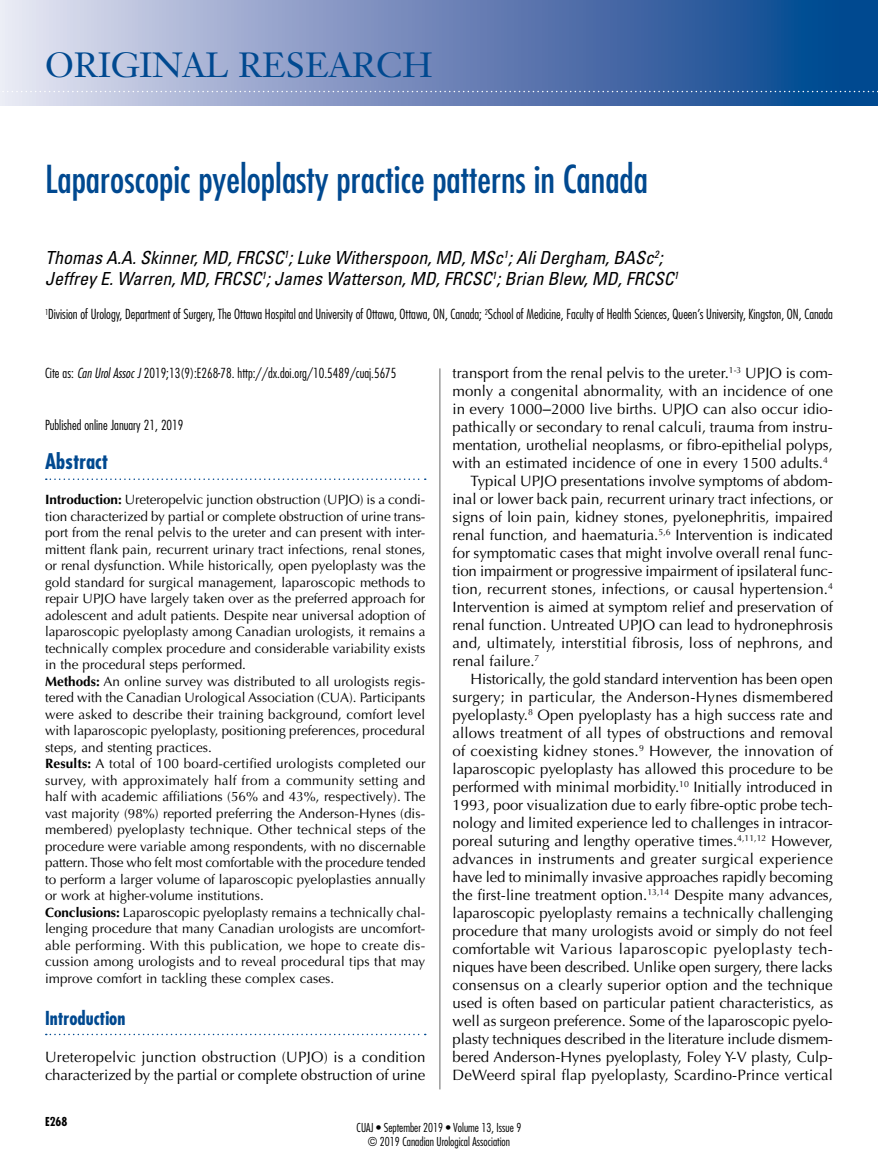
<style>
.page{position:relative;width:878px;height:1175px;background:#fff}
.page>*{position:absolute;margin:0;border:0;box-sizing:border-box;transform-origin:0 0}
.t1{font:condensed 37.5px "Futura";color:#004990}
.t2{font:34.5px "Janson Text";letter-spacing:.27em;color:#004990}
.t3{font:700 condensed 21px "Futura";color:#004990}
.t4{font:700 condensed 18.75px "Futura";color:#004990}
.t5{font:italic condensed 18px/21px "Univers";color:#000}
.t6{font:15px/18px "Optima";color:#000}
.t7{font:15px "Optima";letter-spacing:.02em;color:#000}
.t8{font:15px "Optima";letter-spacing:.035em;color:#000}
.t9{font:13.5px/16.5px "Optima";color:#000}
.t10{font:300 condensed 13.5px "Futura";color:#000}
.t11{font:300 condensed 12px/14.4px "Futura";color:#000;text-align:center}
.t12{font:700 condensed 12px "Futura";color:#000}
.s1{font-style:italic}
.s2{font-weight:700}
.s3{font-family:"Inai Mathi"}
</style>
<div class="page">
<svg style="left:0;top:0;width:878px;height:105px;background:#708bbb"></svg>
<hr style="left:439px;top:368px;width:1px;height:721px;background:#000">
<svg style="left:0;top:91px;width:878px;height:1px"></svg>
<svg style="left:46px;top:478px;width:379px;height:2px"></svg>
<svg style="left:46px;top:1033px;width:379px;height:2px"></svg>
<h2 class="t2" style="left:45px;top:43px;width:389px">ORIGINAL RESEARCH</h2>
<h1 class="t1" style="left:45px;top:155px;width:604px">Laparoscopic pyeloplasty practice patterns in Canada</h1>
<p class="t5" style="left:45px;top:247px;width:635px">Thomas A.A. Skinner, MD, FRCSC<sup>1</sup>; Luke Witherspoon, MD, MSc<sup>1</sup>; Ali Dergham, BASc<sup>2</sup>;<br>Jeffrey E. Warren, MD, FRCSC<sup>1</sup>; James Watterson, MD, FRCSC<sup>1</sup>; Brian Blew, MD, FRCSC<sup>1</sup></p>
<p class="t10" style="left:45px;top:306px;width:789px"><sup>1</sup>Division of Urology, Department of Surgery, The Ottawa Hospital and University of Ottawa, Ottawa, ON, Canada; <sup>2</sup>School of Medicine, Faculty of Health Sciences, Queen’s University, Kingston, ON, Canada</p>
<p class="t10" style="left:45px;top:364px;width:353px">Cite as: <span class="s1">Can Urol Assoc J</span> 2019;13(9):E268-78. http://dx.doi.org/10.5489/cuaj.5675</p>
<p class="t10" style="left:45px;top:417px;width:140px">Published online January 21, 2019</p>
<h3 class="t3" style="left:45px;top:448px;width:65px">Abstract</h3>
<p class="t9" style="left:45px;top:491px;width:382px"><span class="s2">Introduction:</span> Ureteropelvic junction obstruction (UPJO) is a condi&shy;tion characterized by partial or complete obstruction of urine trans&shy;port from the renal pelvis to the ureter and can present with inter&shy;mittent flank pain, recurrent urinary tract infections, renal stones, or renal dysfunction. While historically, open pyeloplasty was the gold standard for surgical management, laparoscopic methods to repair UPJO have largely taken over as the preferred approach for adolescent and adult patients. Despite near universal adoption of laparoscopic pyeloplasty among Canadian urologists, it remains a technically complex procedure and considerable variability exists in the procedural steps performed.<br><span class="s2">Methods:</span> An online survey was distributed to all urologists regis&shy;tered with the Canadian Urological Association (CUA). Participants were asked to describe their training background, comfort level with laparoscopic pyeloplasty, positioning preferences, procedural steps, and stenting practices.<br><span class="s2">Results:</span> A total of 100 board-certified urologists completed our survey, with approximately half from a community setting and half with academic affiliations (56% and 43%, respectively). The vast majority (98%) reported preferring the Anderson-Hynes (dis&shy;membered) pyeloplasty technique. Other technical steps of the procedure were variable among respondents, with no discernable pattern. Those who felt most comfortable with the procedure tended to perform a larger volume of laparoscopic pyeloplasties annually or work at higher-volume institutions.<br><span class="s2">Conclusions:</span> Laparoscopic pyeloplasty remains a technically chal&shy;lenging procedure that many Canadian urologists are uncomfort&shy;able performing. With this publication, we hope to create dis&shy;cussion among urologists and to reveal procedural tips that may improve comfort in tackling these complex cases.</p>
<p class="t4" style="left:45px;top:1005px;width:82px">Introduction</p>
<p class="t6" style="left:45px;top:1048px;width:382px">Ureteropelvic junction obstruction (UPJO) is a condition characterized by the partial or complete obstruction of urine</p>
<p class="t6" style="left:452px;top:364px;width:382px">transport from the renal pelvis to the ureter.<sup>1-3</sup> UPJO is com-</p>
<p class="t6" style="left:452px;top:382px;width:382px">monly a congenital abnormality, with an incidence of one</p>
<p class="t6" style="left:452px;top:400px;width:382px">in every 1000<span class="s3">‒</span>2000 live births. UPJO can also occur idio-</p>
<p class="t6" style="left:452px;top:418px;width:382px">pathically or secondary to renal calculi, trauma from instru-</p>
<p class="t6" style="left:452px;top:436px;width:382px">mentation, urothelial neoplasms, or fibro-epithelial polyps,</p>
<p class="t6" style="left:452px;top:454px;width:377px">with an estimated incidence of one in every 1500 adults.<sup>4</sup></p>
<p class="t6" style="left:470px;top:472px;width:364px">Typical UPJO presentations involve symptoms of abdom-</p>
<p class="t6" style="left:452px;top:490px;width:382px">inal or lower back pain, recurrent urinary tract infections, or</p>
<p class="t6" style="left:452px;top:508px;width:382px">signs of loin pain, kidney stones, pyelonephritis, impaired</p>
<p class="t6" style="left:452px;top:526px;width:382px">renal function, and haematuria.<sup>5,6</sup> Intervention is indicated</p>
<p class="t6" style="left:452px;top:544px;width:382px">for symptomatic cases that might involve overall renal func-</p>
<p class="t6" style="left:452px;top:562px;width:382px">tion impairment or progressive impairment of ipsilateral func-</p>
<p class="t6" style="left:452px;top:580px;width:382px">tion, recurrent stones, infections, or causal hypertension.<sup>4</sup></p>
<p class="t6" style="left:452px;top:598px;width:382px">Intervention is aimed at symptom relief and preservation of</p>
<p class="t6" style="left:452px;top:616px;width:382px">renal function. Untreated UPJO can lead to hydronephrosis</p>
<p class="t6" style="left:452px;top:634px;width:382px">and, ultimately, interstitial fibrosis, loss of nephrons, and</p>
<p class="t6" style="left:452px;top:652px;width:88px">renal failure.<sup>7</sup></p>
<p class="t6" style="left:470px;top:670px;width:364px">Historically, the gold standard intervention has been open</p>
<p class="t6" style="left:452px;top:688px;width:382px">surgery; in particular, the Anderson-Hynes dismembered</p>
<p class="t6" style="left:452px;top:706px;width:382px">pyeloplasty.<sup>8</sup> Open pyeloplasty has a high success rate and</p>
<p class="t6" style="left:452px;top:724px;width:382px">allows treatment of all types of obstructions and removal</p>
<p class="t6" style="left:452px;top:742px;width:382px">of coexisting kidney stones.<sup>9</sup> However, the innovation of</p>
<p class="t6" style="left:452px;top:760px;width:382px">laparoscopic pyeloplasty has allowed this procedure to be</p>
<p class="t6" style="left:452px;top:778px;width:382px">performed with minimal morbidity.<sup>10</sup> Initially introduced in</p>
<p class="t6" style="left:452px;top:796px;width:382px">1993, poor visualization due to early fibre-optic probe tech-</p>
<p class="t6" style="left:452px;top:814px;width:382px">nology and limited experience led to challenges in intracor-</p>
<p class="t6" style="left:452px;top:832px;width:382px">poreal suturing and lengthy operative times.<sup>4,11,12</sup> However,</p>
<p class="t7" style="left:452px;top:850px;width:382px">advances in instruments and greater surgical experience</p>
<p class="t6" style="left:452px;top:868px;width:382px">have led to minimally invasive approaches rapidly becoming</p>
<p class="t6" style="left:452px;top:886px;width:382px">the first-line treatment option.<sup>13,14</sup> Despite many advances,</p>
<p class="t6" style="left:452px;top:904px;width:382px">laparoscopic pyeloplasty remains a technically challenging</p>
<p class="t6" style="left:452px;top:922px;width:382px">procedure that many urologists avoid or simply do not feel</p>
<p class="t8" style="left:452px;top:940px;width:382px">comfortable wit Various laparoscopic pyeloplasty tech-</p>
<p class="t6" style="left:452px;top:958px;width:381px">niques have been described. Unlike open surgery, there lacks</p>
<p class="t6" style="left:452px;top:976px;width:381px">consensus on a clearly superior option and the technique</p>
<p class="t6" style="left:452px;top:994px;width:382px">used is often based on particular patient characteristics, as</p>
<p class="t6" style="left:452px;top:1012px;width:382px">well as surgeon preference. Some of the laparoscopic pyelo-</p>
<p class="t6" style="left:452px;top:1030px;width:382px">plasty techniques described in the literature include dismem-</p>
<p class="t6" style="left:452px;top:1048px;width:381px">bered Anderson-Hynes pyeloplasty, Foley Y-V plasty, Culp-</p>
<p class="t6" style="left:452px;top:1066px;width:382px">DeWeerd spiral flap pyeloplasty, Scardino-Prince vertical</p>
<p class="t12" style="left:45px;top:1113px;width:24px">E268</p>
<p class="t11" style="left:356px;top:1119px;width:166px">CUAJ • September 2019 • Volume 13, Issue 9 © 2019 Canadian Urological Association</p>
</div>
